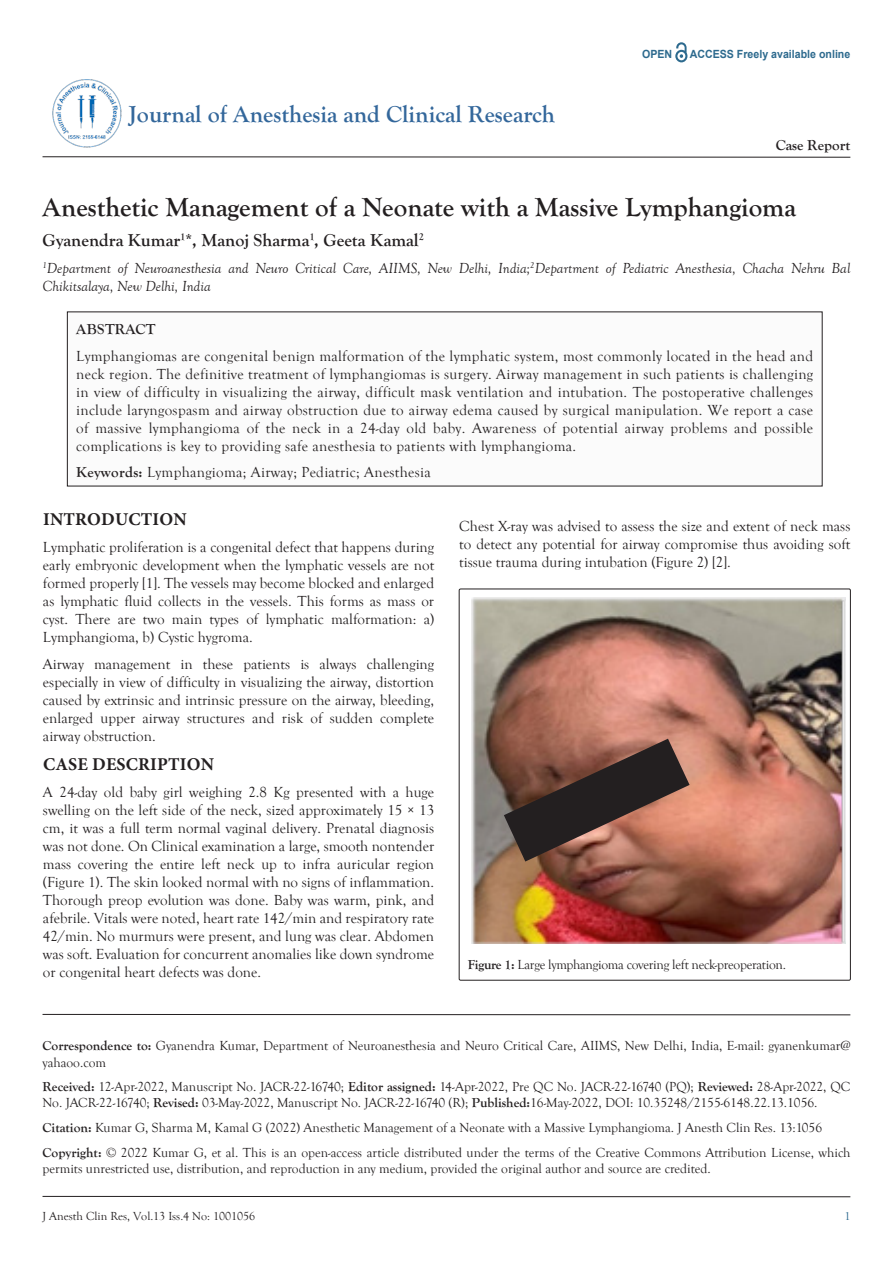
<style>
.page{position:relative;width:893px;height:1263px;background:#fff}
.page>*{position:absolute;margin:0;border:0;box-sizing:border-box;transform-origin:0 0}
.t1{font:700 27px "Goudy Old Style T";color:#231f20}
.t2{font:700 24px "Goudy Old Style T";color:#33679b}
.t3{font:700 18px "Goudy Old Style T";color:#231f20}
.t4{font:700 18px "Minion Pro";letter-spacing:.01em;color:#231f20}
.t5{font:15px/18px "Goudy Old Style T";color:#231f20;text-align:justify}
.t6{font:italic 15px/18px "Goudy Old Style T";color:#231f20}
.t7{font:15px "Goudy Old Style T";letter-spacing:.02em;color:#231f20}
.t8{font:700 15px "Goudy Old Style T";letter-spacing:.01em;color:#231f20}
.t9{font:13.5px/16.2px "Goudy Old Style T";color:#231f20}
.t10{font:13.5px "Goudy Old Style T";letter-spacing:-.02em;color:#231f20}
.t11{font:12px "Goudy Old Style T";color:#231f20}
.t12{font:12px "Goudy Old Style T";color:#2d6a8f}
.t13{font:700 11.25px "Arial";color:#2d6a8e;scale:.94 1}
.s1{font-weight:700}
</style>
<div class="page">
<img style="left:52px;top:79px;width:70px;height:69px">
<svg style="left:42px;top:156px;width:809px;height:2px;background:#908e8e"></svg>
<hr style="left:43px;top:1196px;width:807px;height:1px;background:#231f20">
<svg style="left:675px;top:42px;width:12px;height:20px"></svg>
<svg style="left:42px;top:1014px;width:809px;height:2px"></svg>
<div style="left:67px;top:312px;width:755px;height:174px;background:#fbfbfb"></div>
<div style="left:459px;top:589px;width:391px;height:391px;border:1px solid #231f20"></div>
<img style="left:472px;top:597px;width:373px;height:347px">
<svg style="left:504px;top:739px;width:186px;height:122px;background:#6f4b40"></svg>
<h2 class="t2" style="left:129px;top:100px;width:428px">Journal of Anesthesia and Clinical Research</h2>
<p class="t13" style="left:642px;top:47px;width:34px">OPEN</p>
<p class="t13" style="left:690px;top:46px;width:172px">ACCESS Freely available online</p>
<p class="t8" style="left:776px;top:137px;width:76px">Case Report</p>
<h1 class="t1" style="left:43px;top:192px;width:755px">Anesthetic Management of a Neonate with a Massive Lymphangioma</h1>
<p class="t3" style="left:43px;top:230px;width:383px">Gyanendra Kumar<sup>1</sup>*, Manoj Sharma<sup>1</sup>, Geeta Kamal<sup>2</sup></p>
<p class="t6" style="left:43px;top:259px;width:809px"><sup>1</sup>Department of Neuroanesthesia and Neuro Critical Care, AIIMS, New Delhi, India;<sup>2</sup>Department of Pediatric Anesthesia, Chacha Nehru Bal<br>Chikitsalaya, New Delhi, India</p>
<p class="t8" style="left:76px;top:321px;width:81px">ABSTRACT</p>
<p class="t5" style="left:76px;top:347px;width:739px">Lymphangiomas are congenital benign malformation of the lymphatic system, most commonly located in the head and neck region. The definitive treatment of lymphangiomas is surgery. Airway management in such patients is challenging in view of difficulty in visualizing the airway, difficult mask ventilation and intubation. The postoperative challenges include laryngospasm and airway obstruction due to airway edema caused by surgical manipulation. We report a case of massive lymphangioma of the neck in a 24-day old baby. Awareness of potential airway problems and possible complications is key to providing safe anesthesia to patients with lymphangioma.</p>
<p class="t7" style="left:76px;top:464px;width:356px"><span class="s1">Keywords:</span> Lymphangioma; Airway; Pediatric; Anesthesia</p>
<p class="t4" style="left:43px;top:507px;width:145px">INTRODUCTION</p>
<p class="t5" style="left:43px;top:538px;width:393px">Lymphatic proliferation is a congenital defect that happens during early embryonic development when the lymphatic vessels are not formed properly [1]. The vessels may become blocked and enlarged as lymphatic fluid collects in the vessels. This forms as mass or cyst. There are two main types of lymphatic malformation: a)<br>Lymphangioma, b) Cystic hygroma.</p>
<p class="t5" style="left:43px;top:655px;width:393px">Airway management in these patients is always challenging especially in view of difficulty in visualizing the airway, distortion caused by extrinsic and intrinsic pressure on the airway, bleeding, enlarged upper airway structures and risk of sudden complete airway obstruction.</p>
<p class="t4" style="left:43px;top:752px;width:173px">CASE DESCRIPTION</p>
<p class="t5" style="left:43px;top:783px;width:393px">A 24-day old baby girl weighing 2.8 Kg presented with a huge swelling on the left side of the neck, sized approximately 15 × 13 cm, it was a full term normal vaginal delivery. Prenatal diagnosis was not done. On Clinical examination a large, smooth nontender mass covering the entire left neck up to infra auricular region (Figure 1). The skin looked normal with no signs of inflammation.<br>Thorough preop evolution was done. Baby was warm, pink, and afebrile. Vitals were noted, heart rate 142/min and respiratory rate 42/min. No murmurs were present, and lung was clear. Abdomen was soft. Evaluation for concurrent anomalies like down syndrome or congenital heart defects was done.</p>
<p class="t5" style="left:459px;top:518px;width:393px">Chest X-ray was advised to assess the size and extent of neck mass to detect any potential for airway compromise thus avoiding soft tissue trauma during intubation (Figure 2) [2].</p>
<p class="t10" style="left:468px;top:957px;width:320px"><span class="s1">Figure 1:</span> Large lymphangioma covering left neck-preoperation.</p>
<p class="t9" style="left:43px;top:1038px;width:809px"><span class="s1">Correspondence to:</span> Gyanendra Kumar, Department of Neuroanesthesia and Neuro Critical Care, AIIMS, New Delhi, India, E-mail: gyanenkumar@ yahaoo.com</p>
<p class="t9" style="left:43px;top:1079px;width:809px"><span class="s1">Received:</span> 12-Apr-2022, Manuscript No. JACR-22-16740; <span class="s1">Editor assigned:</span> 14-Apr-2022, Pre QC No. JACR-22-16740 (PQ); <span class="s1">Reviewed:</span> 28-Apr-2022, QC<br>No. JACR-22-16740; <span class="s1">Revised:</span> 03-May-2022, Manuscript No. JACR-22-16740 (R); <span class="s1">Published:</span>16-May-2022, DOI: 10.35248/2155-6148.22.13.1056.</p>
<p class="t9" style="left:43px;top:1116px;width:809px;line-height:24.8px"><span class="s1">Citation:</span> Kumar G, Sharma M, Kamal G (2022) Anesthetic Management of a Neonate with a Massive Lymphangioma. J Anesth Clin Res. 13:1056<br><span class="s1">Copyright:</span> © 2022 Kumar G, et al. This is an open-access article distributed under the terms of the Creative Commons Attribution License, which</p>
<p class="t9" style="left:43px;top:1161px;width:670px">permits unrestricted use, distribution, and reproduction in any medium, provided the original author and source are credited.</p>
<p class="t11" style="left:43px;top:1210px;width:214px">J Anesth Clin Res, Vol.13 Iss.4 No: 1001056</p>
<p class="t12" style="left:844px;top:1210px;width:7px">1</p>
</div>
